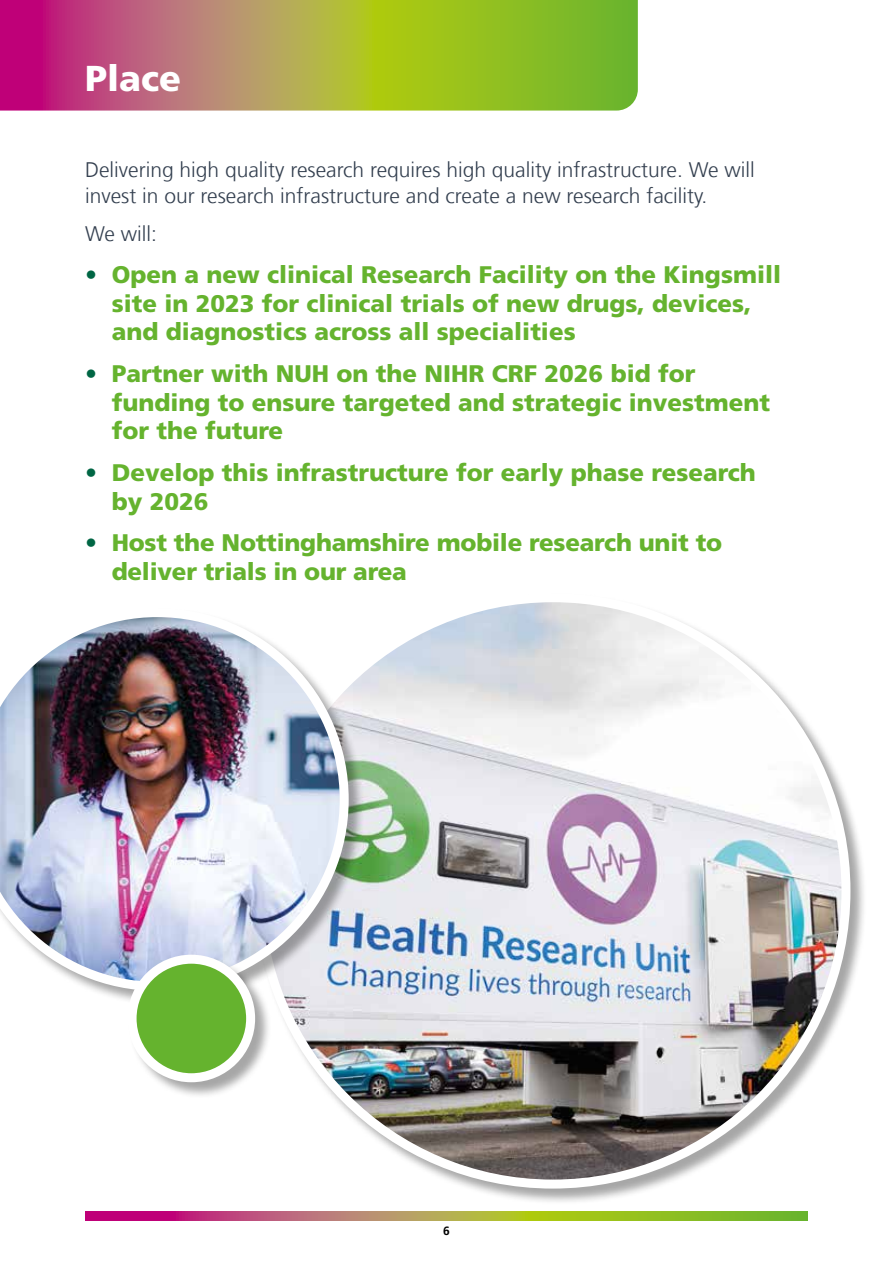
<style>
.page{position:relative;width:893px;height:1263px;background:#fff}
.page>*{position:absolute;margin:0;border:0;box-sizing:border-box;transform-origin:0 0}
.t1{font:900 36px "Frutiger LT Com";color:#fff}
.t2{font:900 24px/28.8px "Frutiger LT Com";color:#65b32e}
.t3{font:300 21px/25.2px "Frutiger LT Com";color:#333f4f}
.t4{font:700 12px "Frutiger LT Com";color:#000}
.s1{color:#064}
</style>
<div class="page">
<svg style="left:85px;top:1212px;width:723px;height:8px;background:#a9884d"></svg>
<svg style="left:0;top:0;width:638px;height:111px;background:#a8914c"></svg>
<div style="left:255px;top:593px;width:612px;height:612px;background:#000;opacity:.35"></div>
<img style="left:260px;top:598px;width:586px;height:584px">
<div style="left:0;top:608px;width:365px;height:399px;background:#000;opacity:.35"></div>
<img style="left:0;top:608px;width:349px;height:383px">
<div style="left:128px;top:955px;width:143px;height:143px;background:#000;opacity:.35"></div>
<div style="left:132px;top:959px;width:119px;height:119px;background:#65b32e;border-radius:50%"></div>
<div style="left:128px;top:955px;width:127px;height:127px;border:9px solid #fff;border-radius:50%"></div>
<h1 class="t1" style="left:85px;top:56px;width:98px">Place</h1>
<p class="t3" style="left:85px;top:158px;width:671px">Delivering high quality research requires high quality infrastructure. We will invest in our research infrastructure and create a new research facility.</p>
<p class="t3" style="left:85px;top:221px;width:73px">We will:</p>
<p class="t2" style="left:112px;top:260px;width:671px;text-indent:-27px"><span class="s1">•</span> Open a new clinical Research Facility on the Kingsmill site in 2023 for clinical trials of new drugs, devices, and diagnostics across all specialities</p>
<p class="t2" style="left:112px;top:359px;width:660px;text-indent:-27px"><span class="s1">•</span> Partner with NUH on the NIHR CRF 2026 bid for funding to ensure targeted and strategic investment for the future</p>
<p class="t2" style="left:112px;top:458px;width:646px;text-indent:-27px"><span class="s1">•</span> Develop this infrastructure for early phase research by 2026</p>
<p class="t2" style="left:112px;top:528px;width:612px;text-indent:-27px"><span class="s1">•</span> Host the Nottinghamshire mobile research unit to deliver trials in our area</p>
<p class="t4" style="left:443px;top:1223px;width:8px">6</p>
</div>
